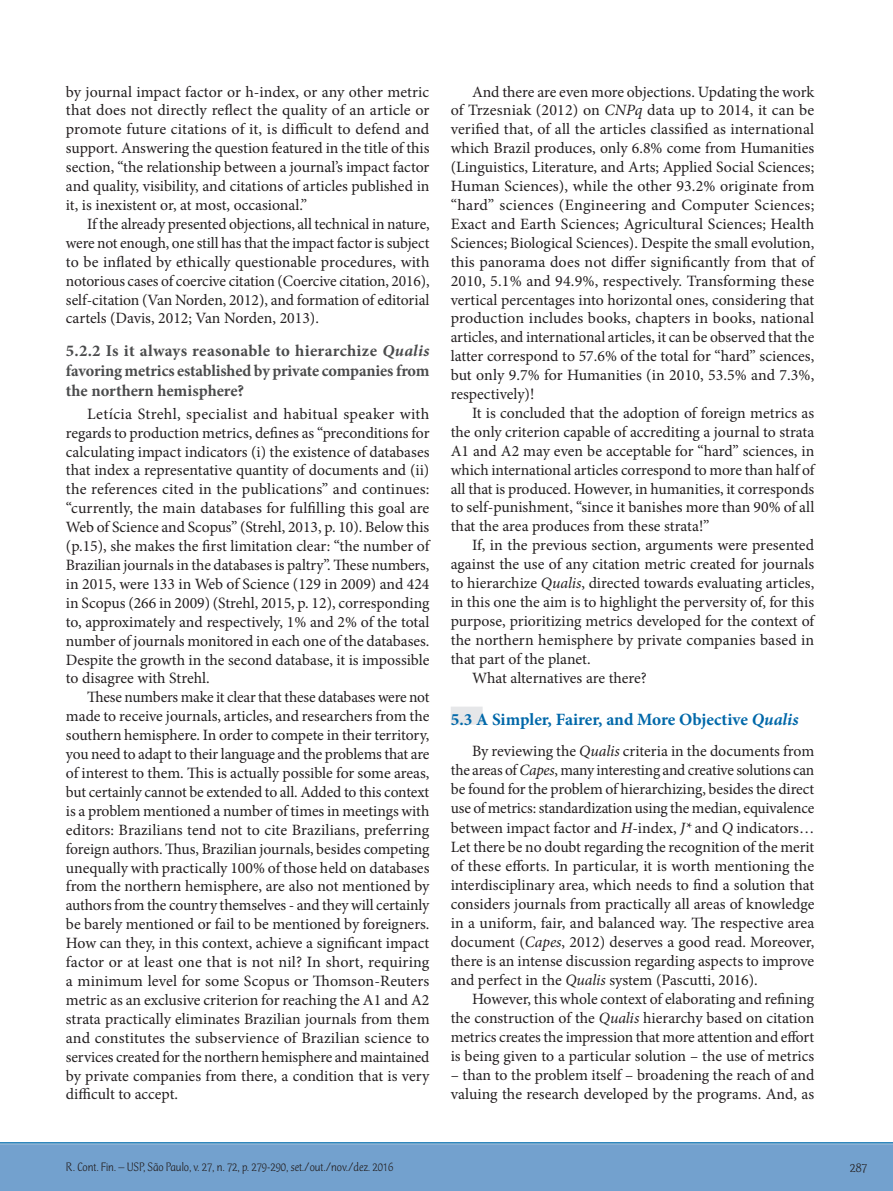
<style>
.page{position:relative;width:893px;height:1191px;background:#fff}
.page>*{position:absolute;margin:0;border:0;box-sizing:border-box;transform-origin:0 0}
.SUBTITULO2{font:700 17.25px "Minion Pro";letter-spacing:-.005em;color:#0068a9}
.SUBTITULO3{font:700 16.5px/19.8px "Minion Pro";letter-spacing:-.005em;color:#4b4c4d;text-align:justify}
.MIOLO_1P{font:15.75px/18.9px "Minion Pro";color:#231f20;text-align:justify}
.t1{font:300 13.5px "CT Mercurius Std";color:#231f20}
.t2{font:300 12.75px "CT Mercurius Std";color:#231f20;scale:.95 1}
.s1{font-style:italic}
</style>
<div class="page">
<div style="left:0;top:1144px;width:893px;height:47px;background:#73a1ce"></div>
<hr style="left:0;top:1142px;width:893px;height:2px;background:#e6e7e9">
<hr style="left:0;top:1142px;width:893px;height:1px;background:#1c7bb7">
<div style="left:451px;top:706px;width:32px;height:18px;background:#e6e7e9"></div>
<p class="MIOLO_1P" style="left:66px;top:82px;width:365px">by journal impact factor or h-index, or any other metric that does not directly reflect the quality of an article or promote future citations of it, is difficult to defend and support. Answering the question featured in the title of this section, “the relationship between a journal’s impact factor and quality, visibility, and citations of articles published in it, is inexistent or, at most, occasional.”</p>
<p class="MIOLO_1P" style="left:66px;top:214px;width:365px;text-indent:21px">If the already presented objections, all technical in nature, were not enough, one still has that the impact factor is subject to be inflated by ethically questionable procedures, with notorious cases of coercive citation (Coercive citation, 2016), self-citation (Van Norden, 2012), and formation of editorial cartels (Davis, 2012; Van Norden, 2013).</p>
<p class="SUBTITULO3" style="left:66px;top:340px;width:365px">5.2.2 Is it always reasonable to hierarchize <span class="s1">Qualis </span>favoring metrics established by private companies from the northern hemisphere?</p>
<p class="MIOLO_1P" style="left:66px;top:404px;width:365px;text-indent:21px">Letícia Strehl, specialist and habitual speaker with regards to production metrics, defines as “preconditions for calculating impact indicators (i) the existence of databases that index a representative quantity of documents and (ii) the references cited in the publications” and continues: “currently, the main databases for fulfilling this goal are Web of Science and Scopus” (Strehl, 2013, p. 10). Below this (p.15), she makes the first limitation clear: “the number of Brazilian journals in the databases is paltry”. These numbers, in 2015, were 133 in Web of Science (129 in 2009) and 424 in Scopus (266 in 2009) (Strehl, 2015, p. 12), corresponding to, approximately and respectively, 1% and 2% of the total number of journals monitored in each one of the databases.<br>Despite the growth in the second database, it is impossible to disagree with Strehl.</p>
<p class="MIOLO_1P" style="left:66px;top:688px;width:365px;text-indent:21px">These numbers make it clear that these databases were not made to receive journals, articles, and researchers from the southern hemisphere. In order to compete in their territory, you need to adapt to their language and the problems that are of interest to them. This is actually possible for some areas, but certainly cannot be extended to all. Added to this context is a problem mentioned a number of times in meetings with editors: Brazilians tend not to cite Brazilians, preferring foreign authors. Thus, Brazilian journals, besides competing unequally with practically 100% of those held on databases from the northern hemisphere, are also not mentioned by authors from the country themselves - and they will certainly be barely mentioned or fail to be mentioned by foreigners.<br>How can they, in this context, achieve a significant impact factor or at least one that is not nil? In short, requiring a minimum level for some Scopus or Thomson-Reuters metric as an exclusive criterion for reaching the A1 and A2 strata practically eliminates Brazilian journals from them and constitutes the subservience of Brazilian science to services created for the northern hemisphere and maintained by private companies from there, a condition that is very difficult to accept.</p>
<p class="MIOLO_1P" style="left:451px;top:82px;width:365px;text-indent:21px">And there are even more objections. Updating the work of Trzesniak (2012) on <span class="s1">CNPq</span> data up to 2014, it can be verified that, of all the articles classified as international which Brazil produces, only 6.8% come from Humanities (Linguistics, Literature, and Arts; Applied Social Sciences; Human Sciences), while the other 93.2% originate from “hard” sciences (Engineering and Computer Sciences; Exact and Earth Sciences; Agricultural Sciences; Health Sciences; Biological Sciences). Despite the small evolution, this panorama does not differ significantly from that of 2010, 5.1% and 94.9%, respectively. Transforming these vertical percentages into horizontal ones, considering that production includes books, chapters in books, national articles, and international articles, it can be observed that the latter correspond to 57.6% of the total for “hard” sciences, but only 9.7% for Humanities (in 2010, 53.5% and 7.3%, respectively)!</p>
<p class="MIOLO_1P" style="left:451px;top:403px;width:365px;text-indent:21px">It is concluded that the adoption of foreign metrics as the only criterion capable of accrediting a journal to strata A1 and A2 may even be acceptable for “hard” sciences, in which international articles correspond to more than half of all that is produced. However, in humanities, it corresponds to self-punishment, “since it banishes more than 90% of all that the area produces from these strata!”</p>
<p class="MIOLO_1P" style="left:451px;top:536px;width:365px;text-indent:21px">If, in the previous section, arguments were presented against the use of any citation metric created for journals to hierarchize <span class="s1">Qualis</span>, directed towards evaluating articles, in this one the aim is to highlight the perversity of, for this purpose, prioritizing metrics developed for the context of the northern hemisphere by private companies based in that part of the planet.</p>
<p class="MIOLO_1P" style="left:472px;top:668px;width:176px">What alternatives are there?</p>
<p class="SUBTITULO2" style="left:451px;top:707px;width:349px">5.3 A Simpler, Fairer, and More Objective <span class="s1">Qualis</span></p>
<p class="MIOLO_1P" style="left:451px;top:742px;width:365px;text-indent:21px">By reviewing the <span class="s1">Qualis</span> criteria in the documents from the areas of <span class="s1">Capes</span>, many interesting and creative solutions can be found for the problem of hierarchizing, besides the direct use of metrics: standardization using the median, equivalence between impact factor and <span class="s1">H</span>-index, <span class="s1">J*</span> and <span class="s1">Q</span> indicators… Let there be no doubt regarding the recognition of the merit of these efforts. In particular, it is worth mentioning the interdisciplinary area, which needs to find a solution that considers journals from practically all areas of knowledge in a uniform, fair, and balanced way. The respective area document (<span class="s1">Capes</span>, 2012) deserves a good read. Moreover, there is an intense discussion regarding aspects to improve and perfect in the <span class="s1">Qualis</span> system (Pascutti, 2016).</p>
<p class="MIOLO_1P" style="left:451px;top:989px;width:365px;text-indent:21px">However, this whole context of elaborating and refining the construction of the <span class="s1">Qualis</span> hierarchy based on citation metrics creates the impression that more attention and effort is being given to a particular solution – the use of metrics</p>
<p class="MIOLO_1P" style="left:451px;top:1065px;width:365px">– than to the problem itself – broadening the reach of and valuing the research developed by the programs. And, as</p>
<p class="t2" style="left:66px;top:1160px;width:346px">R. Cont. Fin. – USP, São Paulo, v. 27, n. 72, p. 279-290, set./out./nov./dez. 2016</p>
<p class="t1" style="left:850px;top:1160px;width:19px">287</p>
</div>
